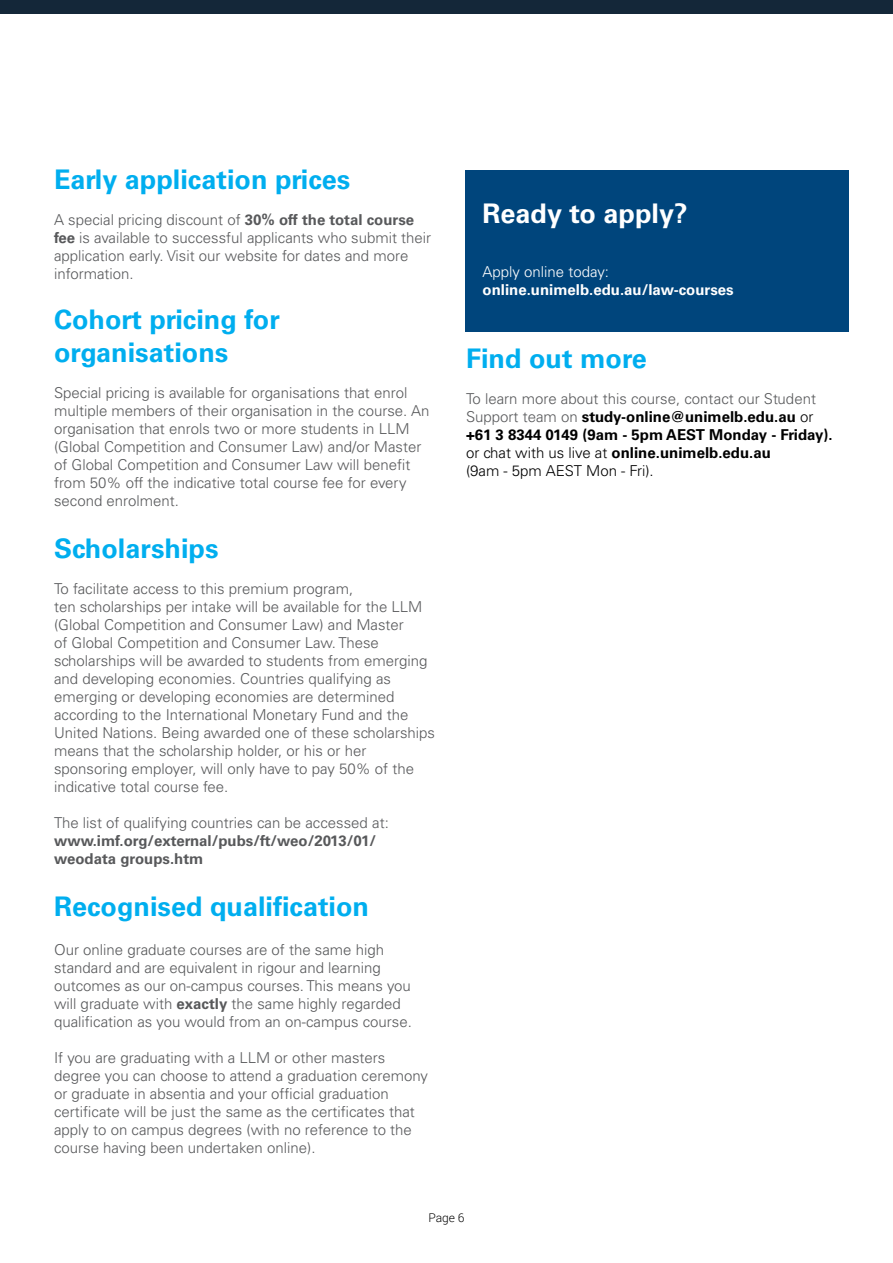
<style>
.page{position:relative;width:893px;height:1263px;background:#fff}
.page>*{position:absolute;margin:0;border:0;box-sizing:border-box;transform-origin:0 0}
.t1{font:700 27px/32.4px "Univers";color:#00aeef}
.t2{font:700 27px "Univers";color:#fff}
.t3{font:300 15px/18px "Univers";color:#58595b}
.t4{font:700 15px/18px "Univers";color:#000}
.t5{font:700 15px/18px "Univers";color:#58595b}
.t6{font:700 15px "Univers";color:#fff}
.t7{font:300 15px "Univers";color:#fff}
.t8{font:300 12px "Roboto";color:#000}
.s1{font-weight:700}
.s2{font-weight:300;color:#58595b}
.s3{font-weight:300}
</style>
<div class="page">
<div style="left:465px;top:170px;width:383px;height:162px;background:#00457c"></div>
<div style="left:0;top:0;width:893px;height:14px;background:#142739"></div>
<h1 class="t1" style="left:54px;top:163px;width:298px">Early application prices</h1>
<p class="t3" style="left:54px;top:211px;width:379px">A special pricing discount of <span class="s1">30% off the total course fee</span> is available to successful applicants who submit their application early. Visit our website for dates and more information.</p>
<h1 class="t1" style="left:54px;top:304px;width:227px">Cohort pricing for organisations</h1>
<p class="t3" style="left:54px;top:383px;width:377px">Special pricing is available for organisations that enrol multiple members of their organisation in the course. An organisation that enrols two or more students in LLM (Global Competition and Consumer Law) and/or Master of Global Competition and Consumer Law will benefit from 50% off the indicative total course fee for every second enrolment.</p>
<h1 class="t1" style="left:54px;top:532px;width:166px">Scholarships</h1>
<p class="t3" style="left:54px;top:579px;width:382px">To facilitate access to this premium program,<br>ten scholarships per intake will be available for the LLM (Global Competition and Consumer Law) and Master<br>of Global Competition and Consumer Law. These scholarships will be awarded to students from emerging and developing economies. Countries qualifying as emerging or developing economies are determined according to the International Monetary Fund and the United Nations. Being awarded one of these scholarships means that the scholarship holder, or his or her sponsoring employer, will only have to pay 50% of the indicative total course fee.</p>
<p class="t3" style="left:54px;top:813px;width:336px">The list of qualifying countries can be accessed at:</p>
<p class="t5" style="left:54px;top:832px;width:324px">www.imf.org/external/pubs/ft/weo/2013/01/ weodata groups.htm</p>
<h1 class="t1" style="left:54px;top:890px;width:317px">Recognised qualification</h1>
<p class="t3" style="left:54px;top:941px;width:359px">Our online graduate courses are of the same high standard and are equivalent in rigour and learning outcomes as our on-campus courses. This means you will graduate with <span class="s1">exactly</span> the same highly regarded qualification as you would from an on-campus course.</p>
<p class="t3" style="left:54px;top:1049px;width:375px">If you are graduating with a LLM or other masters degree you can choose to attend a graduation ceremony or graduate in absentia and your official graduation certificate will be just the same as the certificates that apply to on campus degrees (with no reference to the course having been undertaken online).</p>
<h1 class="t2" style="left:483px;top:198px;width:207px">Ready to apply?</h1>
<p class="t7" style="left:483px;top:263px;width:128px">Apply online today:</p>
<p class="t6" style="left:483px;top:281px;width:253px">online.unimelb.edu.au/law-courses</p>
<h1 class="t1" style="left:466px;top:342px;width:182px">Find out more</h1>
<p class="t4" style="left:466px;top:390px;width:368px"><span class="s2">To learn more about this course, contact our Student Support team on</span> study-online@unimelb.edu.au <span class="s3">or </span>+61 3 8344 0149 (9am - 5pm AEST Monday - Friday). <span class="s3">or chat with us live at</span> online.unimelb.edu.au<br><span class="s3">(9am - 5pm AEST Mon - Fri).</span></p>
<p class="t8" style="left:428px;top:1209px;width:38px">Page 6</p>
</div>
